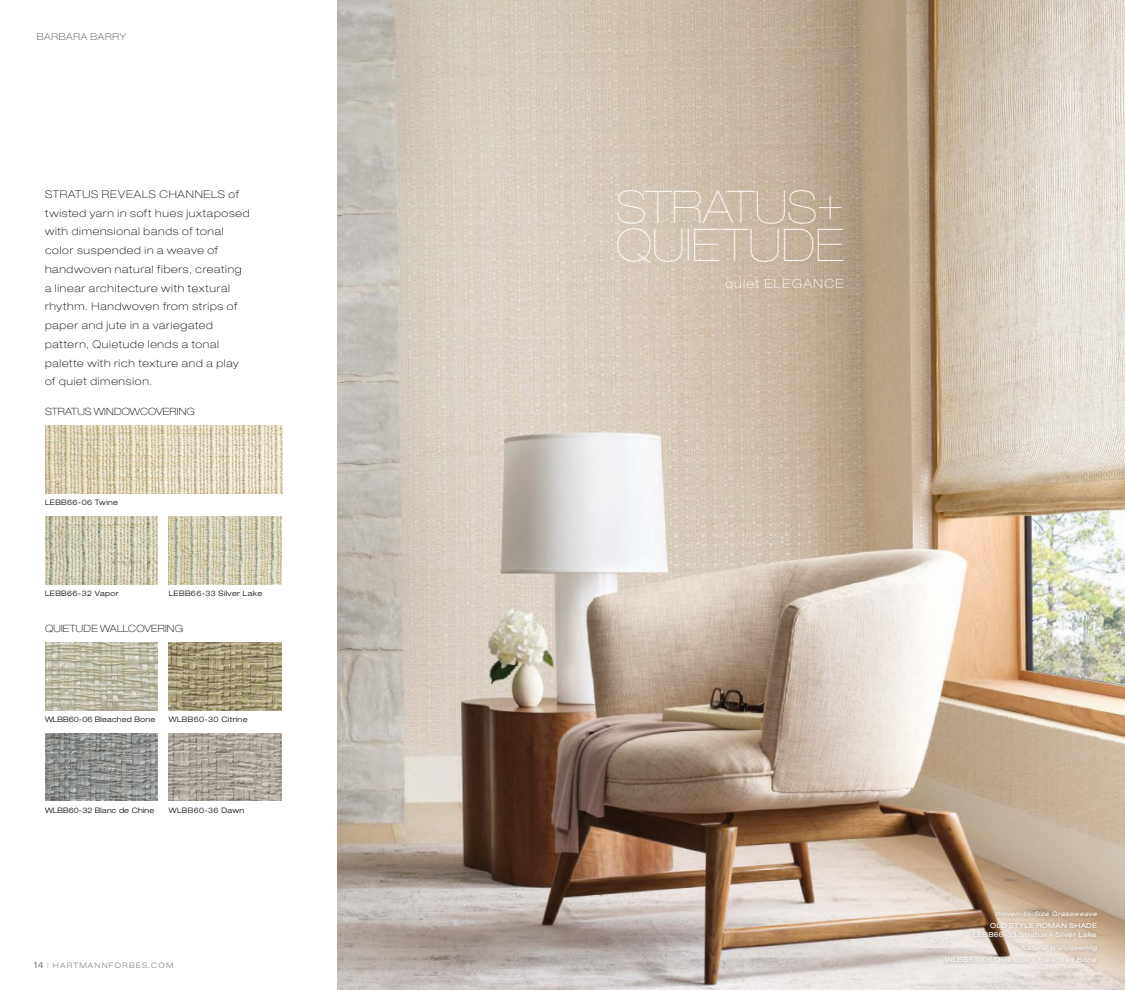
<style>
.page{position:relative;width:1125px;height:990px;background:#fff}
.page>*{position:absolute;margin:0;border:0;box-sizing:border-box;transform-origin:0 0}
.t1{font:200 expanded 45px/37.5px "Helvetica Neue LT Std";letter-spacing:.015em;color:#fff}
.t2{font:100 expanded 12.5px "Helvetica Neue LT Std";letter-spacing:.105em;color:#fff}
.t3{font:100 expanded 10.62px/18.8px "Helvetica Neue LT Std";letter-spacing:.075em;color:#000}
.t4{font:100 expanded 10px "Helvetica Neue LT Std";letter-spacing:.02em;color:#000}
.t5{font:100 expanded 9.38px "Helvetica Neue LT Std";letter-spacing:.08em;color:#414042}
.t6{font:300 expanded 7.5px "Helvetica Neue LT Std";letter-spacing:.05em;color:#000}
.t7{font:300 expanded 7.5px "Helvetica Neue LT Std";letter-spacing:.03em;color:#000}
.t8{font:300 expanded 7.5px "Helvetica Neue LT Std";letter-spacing:.16em;color:#808285}
.t9{font:expanded 6.88px/8.8px "Helvetica Neue LT Std";letter-spacing:.045em;color:#fff;text-align:right}
.t10{font:italic expanded 6.25px "Helvetica Neue LT Std";letter-spacing:.07em;color:#fff}
.s1{font-weight:400;font-size:8.75px}
</style>
<div class="page">
<img style="left:338px;top:0;width:787px;height:990px">
<img style="left:45px;top:426px;width:237px;height:67px">
<img style="left:45px;top:517px;width:113px;height:67px">
<img style="left:45px;top:643px;width:113px;height:67px">
<img style="left:45px;top:733px;width:113px;height:68px">
<img style="left:169px;top:517px;width:112px;height:67px">
<img style="left:169px;top:733px;width:112px;height:68px">
<img style="left:169px;top:643px;width:112px;height:67px">
<div style="left:941px;top:908px;width:160px;height:58px;background:#685f56;opacity:.6"></div>
<p class="t5" style="left:37px;top:32px;width:91px">BARBARA BARRY</p>
<p class="t3" style="left:45px;top:185px;width:206px">STRATUS REVEALS CHANNELS of twisted yarn in soft hues juxtaposed with dimensional bands of tonal color suspended in a weave of handwoven natural fibers, creating a linear architecture with textural rhythm. Handwoven from strips of paper and jute in a variegated pattern, Quietude lends a tonal palette with rich texture and a play of quiet dimension.</p>
<p class="t4" style="left:45px;top:405px;width:151px">STRATUS WINDOWCOVERING</p>
<p class="t6" style="left:45px;top:498px;width:75px">LEBB66-06 Twine</p>
<p class="t6" style="left:45px;top:589px;width:75px">LEBB66-32 Vapor</p>
<p class="t6" style="left:169px;top:589px;width:95px">LEBB66-33 Silver Lake</p>
<p class="t4" style="left:45px;top:622px;width:140px">QUIETUDE WALLCOVERING</p>
<p class="t7" style="left:45px;top:715px;width:112px">WLBB60-06 Bleached Bone</p>
<p class="t6" style="left:169px;top:715px;width:80px">WLBB60-30 Citrine</p>
<p class="t7" style="left:45px;top:806px;width:111px">WLBB60-32 Blanc de Chine</p>
<p class="t6" style="left:169px;top:806px;width:77px">WLBB60-36 Dawn</p>
<p class="t8" style="left:34px;top:960px;width:141px"><span class="s1">14</span> | HARTMANNFORBES.COM</p>
<h1 class="t1" style="left:616px;top:188px;width:229px">STRATUS+<br>QUIETUDE</h1>
<p class="t2" style="left:725px;top:276px;width:120px">quiet ELEGANCE</p>
<p class="t10" style="left:995px;top:910px;width:104px">Woven-to-Size Grassweave</p>
<p class="t9" style="left:973px;top:921px;width:125px">OLD STYLE ROMAN SHADE<br>LEBB66-33 Stratus - Silver Lake</p>
<p class="t10" style="left:1021px;top:944px;width:78px">Natural Wallcovering</p>
<p class="t9" style="left:945px;top:955px;width:153px">WLBB60-06 Quietude - Bleached Bone</p>
</div>
